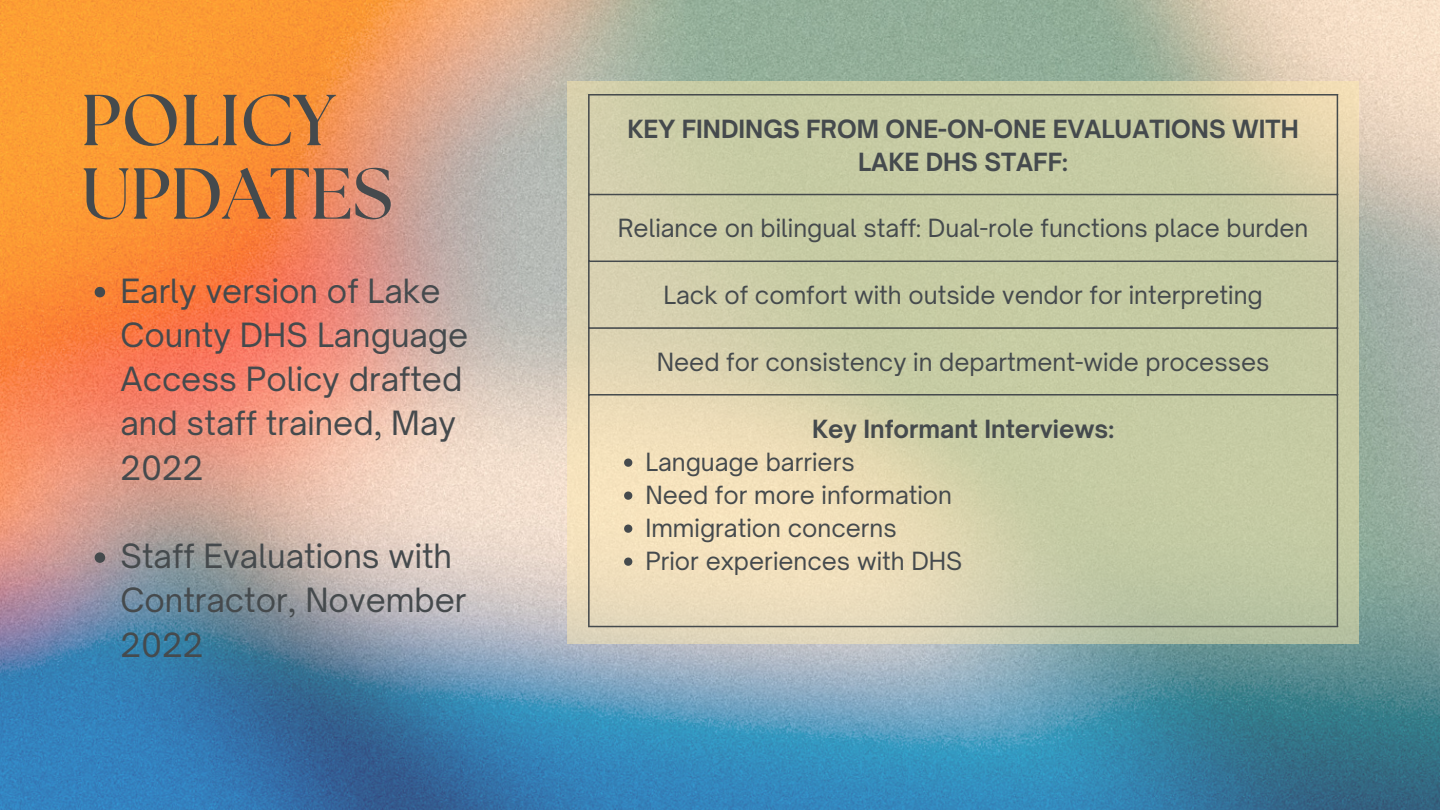
<style>
.page{position:relative;width:1440px;height:810px;background:#fff}
.page>*{position:absolute;margin:0;border:0;box-sizing:border-box;transform-origin:0 0}
.t1{font:700 72px/73.5px "The Seasons";color:#454a4d}
.t2{font:32px/44.2px "Open Sauce One";color:#454a4d}
.t3{font:24px "Open Sauce One";color:#454a4d}
.t4{font:700 24px/33px "Open Sauce One";color:#454a4d;text-align:center}
</style>
<div class="page">
<img style="left:0;top:0;width:1440px;height:810px">
<svg style="left:95px;top:287px;width:10px;height:10px"></svg>
<svg style="left:95px;top:552px;width:10px;height:11px"></svg>
<svg style="left:567px;top:81px;width:792px;height:563px;background:#d0cfa9"></svg>
<svg style="left:624px;top:459px;width:8px;height:8px"></svg>
<svg style="left:624px;top:492px;width:8px;height:8px"></svg>
<svg style="left:624px;top:525px;width:8px;height:8px"></svg>
<svg style="left:624px;top:558px;width:8px;height:8px"></svg>
<hr style="left:588px;top:96px;width:2px;height:530px;background:#454a4d">
<hr style="left:1337px;top:96px;width:1px;height:530px;background:#454a4d">
<hr style="left:588px;top:94px;width:750px;height:2px;background:#454a4d">
<hr style="left:588px;top:194px;width:750px;height:1px;background:#454a4d">
<hr style="left:588px;top:261px;width:750px;height:1px;background:#454a4d">
<hr style="left:588px;top:327px;width:750px;height:2px;background:#454a4d">
<hr style="left:588px;top:394px;width:750px;height:2px;background:#454a4d">
<hr style="left:588px;top:626px;width:750px;height:1px;background:#454a4d">
<p class="t1" style="left:81px;top:87px;width:313px">POLICY<br>UPDATES</p>
<p class="t2" style="left:121px;top:268px;width:349px">Early version of Lake<br>County DHS Language<br>Access Policy drafted and staff trained, May<br>2022</p>
<p class="t2" style="left:121px;top:534px;width:348px">Staff Evaluations with<br>Contractor, November<br>2022</p>
<p class="t4" style="left:628px;top:112px;width:673px">KEY FINDINGS FROM ONE-ON-ONE EVALUATIONS WITH<br>LAKE DHS STAFF:</p>
<p class="t3" style="left:618px;top:213px;width:692px">Reliance on bilingual staff: Dual-role functions place burden</p>
<p class="t3" style="left:663px;top:280px;width:601px">Lack of comfort with outside vendor for interpreting</p>
<p class="t3" style="left:657px;top:347px;width:614px">Need for consistency in department-wide processes</p>
<p class="t4" style="left:812px;top:412px;width:304px">Key Informant Interviews:</p>
<p class="t3" style="left:645px;top:447px;width:211px">Language barriers</p>
<p class="t3" style="left:645px;top:480px;width:308px">Need for more information</p>
<p class="t3" style="left:645px;top:513px;width:253px">Immigration concerns</p>
<p class="t3" style="left:645px;top:546px;width:319px">Prior experiences with DHS</p>
</div>
